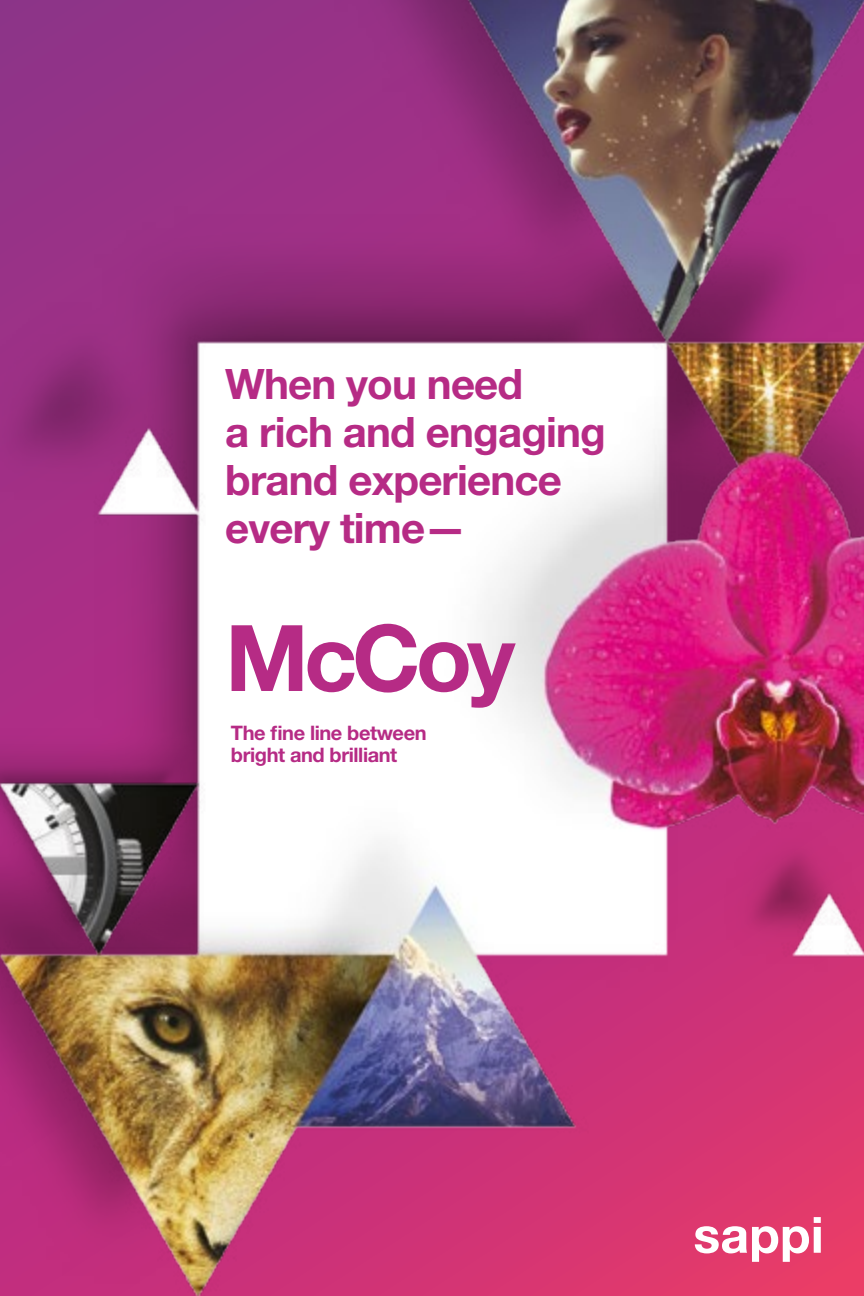
<style>
.page{position:relative;width:864px;height:1296px;background:#fff}
.page>*{position:absolute;margin:0;border:0;box-sizing:border-box;transform-origin:0 0}
.t1{font:700 92px "Helvetica Neue LT Pro";letter-spacing:-.05em;color:#b62b85}
.t2{font:700 42px/48px "Helvetica Neue LT Pro";letter-spacing:-.02em;color:#b62b85}
.t3{font:700 20px/22px "Helvetica Neue LT Pro";letter-spacing:-.02em;color:#b62b85}
</style>
<div class="page">
<img style="left:0;top:0;width:864px;height:1296px">
<svg style="left:695px;top:1217px;width:126px;height:45px"></svg>
<p class="t2" style="left:225px;top:359px;width:382px">When you need<br>a rich and engaging brand experience every time—</p>
<h1 class="t1" style="left:225px;top:600px;width:291px">McCoy</h1>
<p class="t3" style="left:231px;top:721px;width:197px">The fine line between bright and brilliant</p>
</div>
